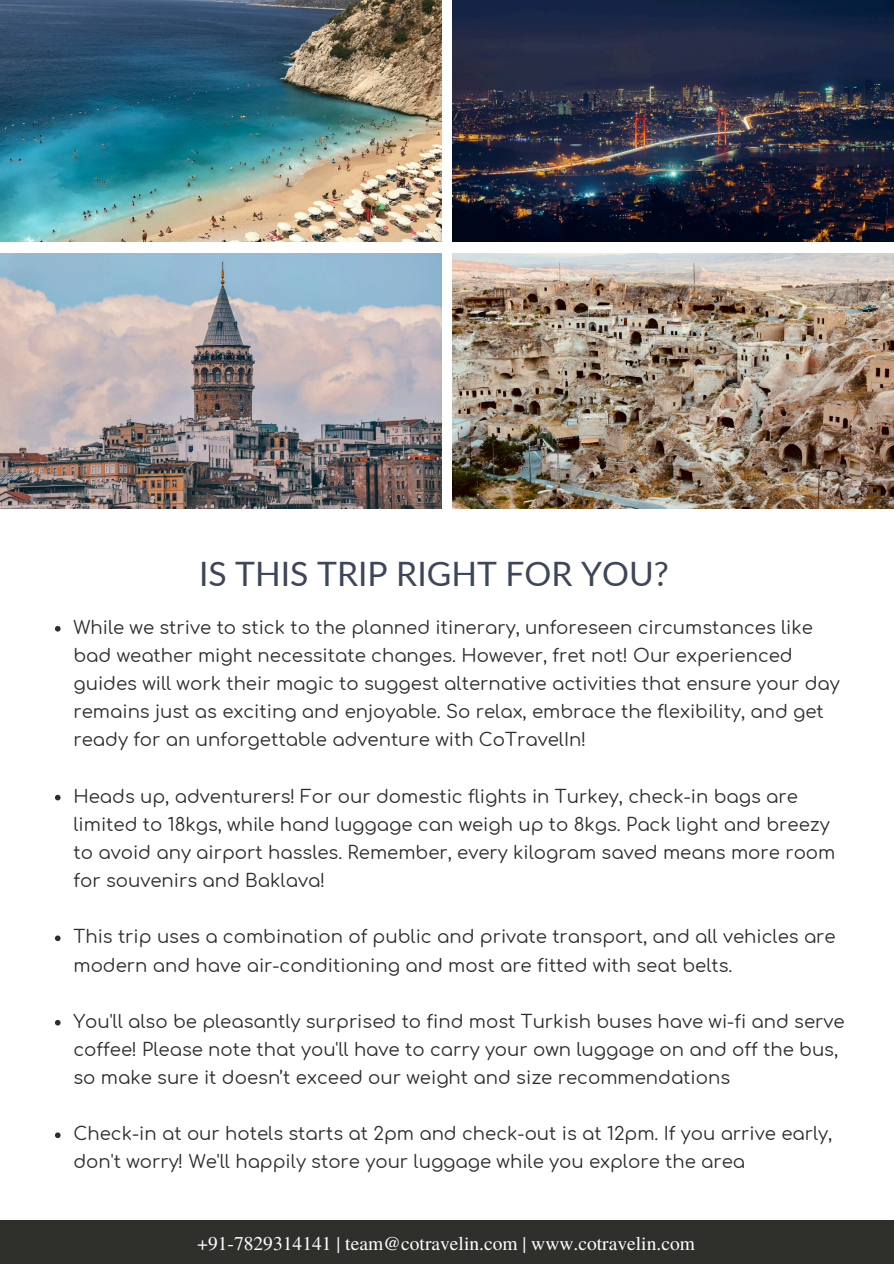
<style>
.page{position:relative;width:894px;height:1264px;background:#fff}
.page>*{position:absolute;margin:0;border:0;box-sizing:border-box;transform-origin:0 0}
.t1{font:33.6px "Lato";color:#3d465a}
.t2{font:19.5px "Te X Gyre Termes";color:#fff}
.t3{font:18.15px/28.2px "Comfortaa";color:#2d2d2d}
</style>
<div class="page">
<div style="left:0;top:1220px;width:893px;height:43px;background:#2f2f2c"></div>
<img style="left:0;top:0;width:441px;height:242px">
<img style="left:452px;top:0;width:441px;height:242px">
<img style="left:0;top:253px;width:441px;height:255px">
<img style="left:452px;top:253px;width:441px;height:255px">
<svg style="left:55px;top:626px;width:6px;height:5px"></svg>
<svg style="left:55px;top:794px;width:6px;height:6px"></svg>
<svg style="left:55px;top:935px;width:6px;height:6px"></svg>
<svg style="left:55px;top:1019px;width:6px;height:6px"></svg>
<svg style="left:55px;top:1132px;width:6px;height:6px"></svg>
<p class="t1" style="left:199px;top:553px;width:471px">IS THIS TRIP RIGHT FOR YOU?</p>
<h1 class="t3" style="left:73px;top:614px;width:767px">While we strive to stick to the planned itinerary, unforeseen circumstances like bad weather might necessitate changes. However, fret not! Our experienced guides will work their magic to suggest alternative activities that ensure your day remains just as exciting and enjoyable. So relax, embrace the flexibility, and get ready for an unforgettable adventure with CoTravelIn!</h1>
<p class="t3" style="left:73px;top:782px;width:763px">Heads up, adventurers! For our domestic flights in Turkey, check-in bags are limited to 18kgs, while hand luggage can weigh up to 8kgs. Pack light and breezy to avoid any airport hassles. Remember, every kilogram saved means more room for souvenirs and Baklava!</p>
<p class="t3" style="left:73px;top:923px;width:763px">This trip uses a combination of public and private transport, and all vehicles are modern and have air-conditioning and most are fitted with seat belts.</p>
<p class="t3" style="left:73px;top:1007px;width:772px">You'll also be pleasantly surprised to find most Turkish buses have wi-fi and serve coffee! Please note that you'll have to carry your own luggage on and off the bus, so make sure it doesn’t exceed our weight and size recommendations</p>
<p class="t3" style="left:73px;top:1120px;width:760px">Check-in at our hotels starts at 2pm and check-out is at 12pm. If you arrive early, don't worry! We'll happily store your luggage while you explore the area</p>
<p class="t2" style="left:197px;top:1229px;width:499px">+91-7829314141 | team@cotravelin.com | www.cotravelin.com</p>
</div>
